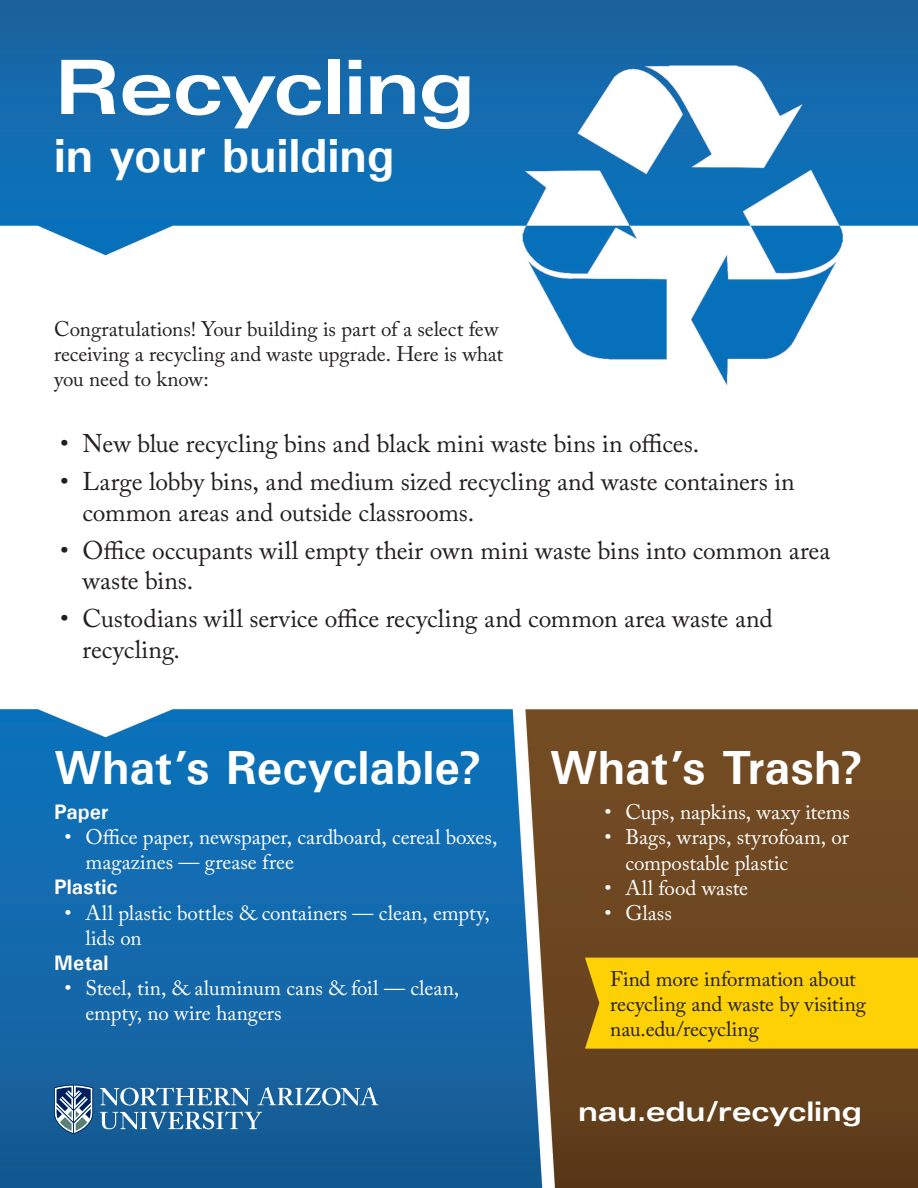
<style>
.page{position:relative;width:918px;height:1188px;background:#fff}
.page>*{position:absolute;margin:0;border:0;box-sizing:border-box;transform-origin:0 0}
.t1{font:700 expanded 75px "Univers";letter-spacing:-.02em;color:#fff}
.Sub-title{font:700 48px "Univers";color:#fff}
.URL{font:700 expanded 27px "Univers";letter-spacing:-.01em;color:#fff}
.t2{font:25.5px/30.6px "Adobe Caslon Pro";color:#231f20}
.t3{font:21px/25.2px "Adobe Caslon Pro";color:#fff}
.Content{font:21px/25.2px "Adobe Caslon Pro";color:#231f20}
.Materials_Heading{font:700 21px "Univers";letter-spacing:.005em;color:#fff}
</style>
<div class="page">
<img style="left:0;top:0;width:918px;height:1188px">
<svg style="left:100px;top:1112px;width:162px;height:17px"></svg>
<svg style="left:100px;top:1088px;width:150px;height:18px"></svg>
<svg style="left:257px;top:1087px;width:122px;height:18px"></svg>
<svg style="left:54px;top:1085px;width:39px;height:49px"></svg>
<div style="left:585px;top:958px;width:333px;height:91px;background:#fed105"></div>
<p class="t1" style="left:54px;top:45px;width:422px">Recycling</p>
<p class="Sub-title" style="left:54px;top:125px;width:342px">in your building</p>
<p class="Content" style="left:54px;top:316px;width:451px">Congratulations! Your building is part of a select few receiving a recycling and waste upgrade. Here is what you need to know:</p>
<p class="t2" style="left:60px;top:428px;width:641px">• New blue recycling bins and black mini waste bins in offices.</p>
<p class="t2" style="left:82px;top:466px;width:714px;text-indent:-22px">• Large lobby bins, and medium sized recycling and waste containers in common areas and outside classrooms.</p>
<p class="t2" style="left:82px;top:535px;width:749px;text-indent:-22px">• Office occupants will empty their own mini waste bins into common area waste bins.</p>
<p class="t2" style="left:82px;top:603px;width:692px;text-indent:-22px">• Custodians will service office recycling and common area waste and recycling.</p>
<p class="Sub-title" style="left:54px;top:737px;width:430px">What’s Recyclable?</p>
<p class="Materials_Heading" style="left:54px;top:798px;width:56px">Paper</p>
<p class="t3" style="left:86px;top:824px;width:413px;text-indent:-21px">• Office paper, newspaper, cardboard, cereal boxes, magazines — grease free</p>
<p class="Materials_Heading" style="left:54px;top:874px;width:65px">Plastic</p>
<p class="t3" style="left:86px;top:900px;width:406px;text-indent:-21px">• All plastic bottles &amp; containers — clean, empty, lids on</p>
<p class="Materials_Heading" style="left:54px;top:949px;width:56px">Metal</p>
<p class="t3" style="left:86px;top:975px;width:375px;text-indent:-21px">• Steel, tin, &amp; aluminum cans &amp; foil — clean, empty, no wire hangers</p>
<p class="Sub-title" style="left:550px;top:737px;width:315px">What’s Trash?</p>
<p class="t3" style="left:604px;top:799px;width:247px">• Cups, napkins, waxy items</p>
<p class="t3" style="left:626px;top:824px;width:225px;text-indent:-21px">• Bags, wraps, styrofoam, or compostable plastic</p>
<p class="t3" style="left:604px;top:875px;width:145px">• All food waste</p>
<p class="t3" style="left:604px;top:900px;width:69px">• Glass</p>
<p class="Content" style="left:610px;top:966px;width:257px">Find more information about recycling and waste by visiting nau.edu/recycling</p>
<p class="URL" style="left:578px;top:1096px;width:285px">nau.edu/recycling</p>
</div>
